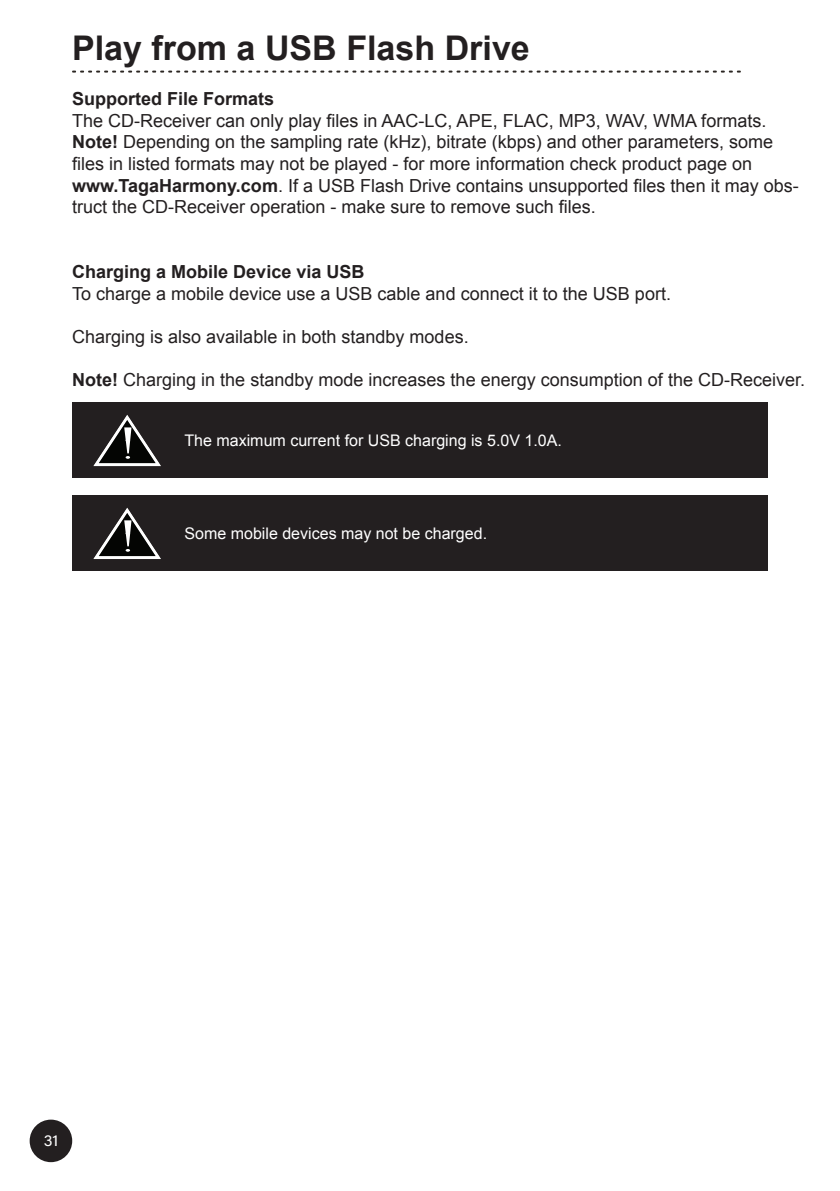
<style>
.page{position:relative;width:840px;height:1191px;background:#fff}
.page>*{position:absolute;margin:0;border:0;box-sizing:border-box;transform-origin:0 0}
.t1{font:700 34px "Arial";color:#231f20}
.t2{font:18px/21.6px "Arial";color:#231f20}
.t3{font:700 18px "Arial";color:#231f20}
.t4{font:16px "Arial";color:#fff}
.t5{font:16px "Acumin Pro";color:#fff}
.s1{font-weight:700}
</style>
<div class="page">
<div style="left:72px;top:403px;width:695px;height:75px;background:#231f20"></div>
<svg style="left:93px;top:415px;width:68px;height:52px"></svg>
<div style="left:72px;top:495px;width:695px;height:76px;background:#231f20"></div>
<svg style="left:93px;top:507px;width:68px;height:52px"></svg>
<svg style="left:72px;top:71px;width:668px;height:2px"></svg>
<div style="left:31px;top:1120px;width:40px;height:41px;background:#231f20;border-radius:50%"></div>
<div style="left:30px;top:1119px;width:42px;height:43px;border:2px solid #231f20;border-radius:50%"></div>
<h1 class="t1" style="left:72px;top:26px;width:459px">Play from a USB Flash Drive</h1>
<p class="t3" style="left:72px;top:87px;width:204px">Supported File Formats</p>
<p class="t2" style="left:72px;top:110px;width:727px">The CD-Receiver can only play files in AAC-LC, APE, FLAC, MP3, WAV, WMA formats.<br><span class="s1">Note!</span> Depending on the sampling rate (kHz), bitrate (kbps) and other parameters, some files in listed formats may not be played - for more information check product page on <span class="s1">www.TagaHarmony.com</span>. If a USB Flash Drive contains unsupported files then it may obs&shy;truct the CD-Receiver operation - make sure to remove such files.</p>
<p class="t3" style="left:72px;top:260px;width:294px">Charging a Mobile Device via USB</p>
<p class="t2" style="left:72px;top:283px;width:600px">To charge a mobile device use a USB cable and connect it to the USB port.</p>
<p class="t2" style="left:72px;top:326px;width:398px">Charging is also available in both standby modes.</p>
<p class="t2" style="left:72px;top:369px;width:734px"><span class="s1">Note!</span> Charging in the standby mode increases the energy consumption of the CD-Receiver.</p>
<p class="t4" style="left:184px;top:430px;width:379px">The maximum current for USB charging is 5.0V 1.0A.</p>
<p class="t4" style="left:184px;top:523px;width:304px">Some mobile devices may not be charged.</p>
<p class="t5" style="left:44px;top:1129px;width:16px">31</p>
</div>
